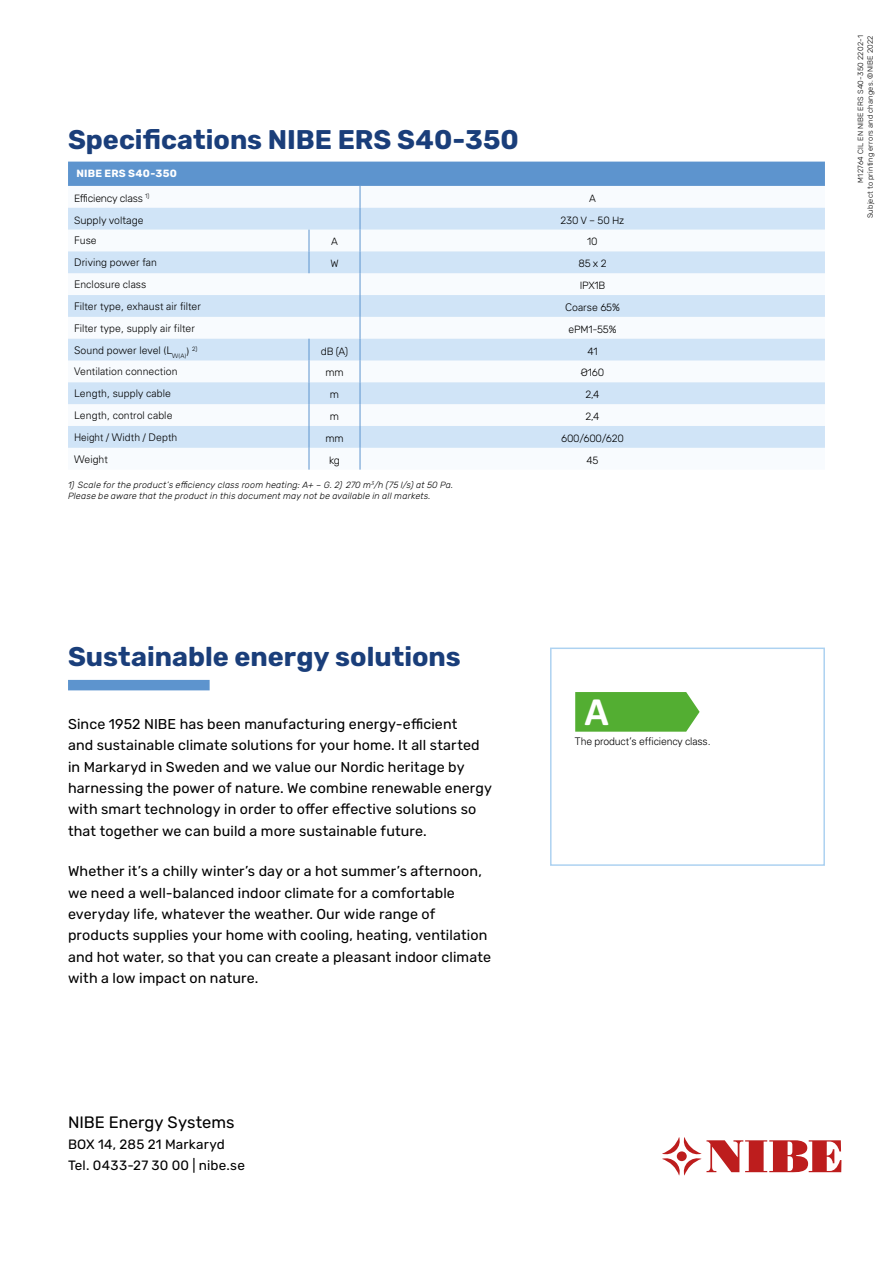
<style>
.page{position:relative;width:893px;height:1263px;background:#fff}
.page>*{position:absolute;margin:0;border:0;box-sizing:border-box;transform-origin:0 0}
.t1{font:700 40.2px "Calibri";color:#fff}
.t2{font:700 27px "Rubik";color:#1a3e7a}
.t3{font:16.5px "Rubik";color:#000}
.t4{font:14.25px/21.3px "Rubik";letter-spacing:.01em;color:#000}
.t5{font:13.5px/21px "Rubik";letter-spacing:.015em;color:#000}
.t6{font:300 10.5px "Univers LT Pro 45";letter-spacing:.005em;color:#000}
.t7{font:300 10.5px "Rubik";letter-spacing:-.02em;color:#000}
.t8{font:300 10.5px "Univers LT Pro 45";letter-spacing:-.015em;color:#000}
.t9{font:300 10.5px "Univers LT Pro 45";letter-spacing:.005em;color:#000;scale:.95 1}
.t10{font:700 10.5px "Rubik";letter-spacing:.025em;color:#fff}
.t11{font:300 10.5px "Rubik";color:#000}
.t12{font:italic 300 9px/10.8px "Rubik";letter-spacing:.02em;color:#000}
.t13{font:300 7.5px/9.8px "Rubik";letter-spacing:.025em;color:#000;text-align:right}
.s1{font-family:"Rubik"}
</style>
<div class="page">
<svg style="left:662px;top:1137px;width:179px;height:39px"></svg>
<div style="left:550px;top:647px;width:275px;height:219px;border:2px solid #add2f1"></div>
<svg style="left:575px;top:692px;width:125px;height:40px;background:#5eb33f"></svg>
<div style="left:68px;top:680px;width:142px;height:10px;background:#5d94ce"></div>
<svg style="left:68px;top:162px;width:757px;height:308px"></svg>
<h2 class="t2" style="left:68px;top:124px;width:452px">Specifications NIBE ERS S40-350</h2>
<p class="t10" style="left:77px;top:168px;width:102px">NIBE ERS S40-350</p>
<p class="t7" style="left:74px;top:192px;width:77px">Efficiency class <sup>1)</sup></p>
<p class="t7" style="left:589px;top:192px;width:8px">A</p>
<p class="t11" style="left:74px;top:214px;width:71px">Supply voltage</p>
<p class="t7" style="left:561px;top:214px;width:65px">230 V – 50 Hz</p>
<p class="t6" style="left:74px;top:234px;width:24px">Fuse</p>
<p class="t7" style="left:331px;top:236px;width:8px">A</p>
<p class="t7" style="left:587px;top:236px;width:12px">10</p>
<p class="t6" style="left:74px;top:256px;width:84px">Driving power fan</p>
<p class="t7" style="left:330px;top:258px;width:10px">W</p>
<p class="t7" style="left:578px;top:258px;width:30px">85 x 2</p>
<p class="t6" style="left:74px;top:278px;width:74px">Enclosure class</p>
<p class="t7" style="left:580px;top:280px;width:27px">IPX1B</p>
<p class="t6" style="left:74px;top:300px;width:128px">Filter type, exhaust air filter</p>
<p class="t6" style="left:565px;top:301px;width:56px">Coarse <span class="s1">65%</span></p>
<p class="t6" style="left:74px;top:321px;width:122px">Filter type, supply air filter</p>
<p class="t7" style="left:568px;top:323px;width:50px">ePM1-55%</p>
<p class="t6" style="left:74px;top:344px;width:125px">Sound power level (L<sub>W(A)</sub>) <sup>2)</sup></p>
<p class="t7" style="left:321px;top:345px;width:29px">dB (A)</p>
<p class="t7" style="left:587px;top:345px;width:12px">41</p>
<p class="t6" style="left:74px;top:365px;width:105px">Ventilation connection</p>
<p class="t7" style="left:325px;top:367px;width:20px">mm</p>
<p class="t7" style="left:581px;top:367px;width:25px">Ø160</p>
<p class="t6" style="left:74px;top:387px;width:98px">Length, supply cable</p>
<p class="t7" style="left:330px;top:389px;width:11px">m</p>
<p class="t7" style="left:585px;top:389px;width:15px">2,4</p>
<p class="t6" style="left:74px;top:409px;width:100px">Length, control cable</p>
<p class="t7" style="left:330px;top:410px;width:11px">m</p>
<p class="t7" style="left:585px;top:410px;width:15px">2,4</p>
<p class="t9" style="left:74px;top:431px;width:110px">Height / Width / Depth</p>
<p class="t7" style="left:325px;top:432px;width:20px">mm</p>
<p class="t7" style="left:561px;top:432px;width:64px">600/600/620</p>
<p class="t6" style="left:74px;top:452px;width:35px">Weight</p>
<p class="t7" style="left:329px;top:454px;width:12px">kg</p>
<p class="t7" style="left:586px;top:454px;width:14px">45</p>
<p class="t12" style="left:68px;top:480px;width:387px">1) Scale for the product’s efficiency class room heating: A+ – G. 2) 270 m<sup>3</sup>/h (75 l/s) at 50 Pa.<br>Please be aware that the product in this document may not be available in all markets.</p>
<h2 class="t2" style="left:68px;top:641px;width:394px">Sustainable energy solutions</h2>
<p class="t4" style="left:68px;top:713px;width:425px">Since 1952 NIBE has been manufacturing energy-efficient<br>and sustainable climate solutions for your home. It all started in Markaryd in Sweden and we value our Nordic heritage by harnessing the power of nature. We combine renewable energy with smart technology in order to offer effective solutions so that together we can build a more sustainable future.</p>
<p class="t4" style="left:68px;top:861px;width:425px">Whether it’s a chilly winter’s day or a hot summer’s afternoon, we need a well-balanced indoor climate for a comfortable everyday life, whatever the weather. Our wide range of products supplies your home with cooling, heating, ventilation and hot water, so that you can create a pleasant indoor climate with a low impact on nature.</p>
<p class="t3" style="left:68px;top:1113px;width:168px">NIBE Energy Systems</p>
<p class="t5" style="left:68px;top:1134px;width:178px">BOX 14, 285 21 Markaryd<br>Tel. 0433-27 30 00 | nibe.se</p>
<h1 class="t1" style="left:584px;top:686px;width:26px">A</h1>
<p class="t8" style="left:575px;top:735px;width:137px">The product’s efficiency class.</p>
<p class="t13" style="left:856px;top:218px;width:184px;rotate:-90deg">M12764 CIL EN NIBE ERS S40-350 2202-1<br>Subject to printing errors and changes. ©NIBE 2022</p>
</div>
